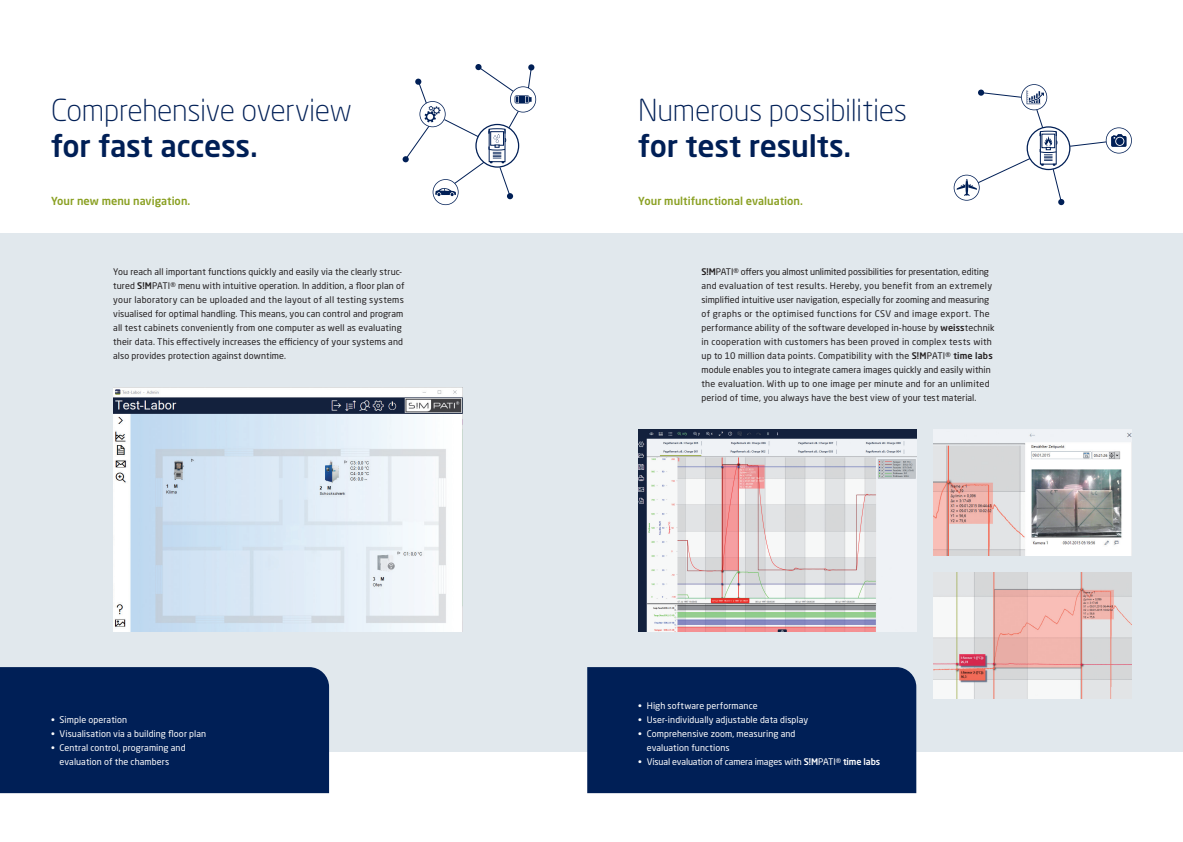
<style>
.page{position:relative;width:1183px;height:842px;background:#fff}
.page>*{position:absolute;margin:0;border:0;box-sizing:border-box;transform-origin:0 0}
.t1{font:300 30px "Neo Sans Pro";letter-spacing:-.015em;color:#001f56}
.t2{font:500 30px "Neo Sans W1 G";letter-spacing:-.01em;color:#001f56}
.t3{font:500 11px "Neo Sans W1 G";color:#8aa022}
.t4{font:9px/14px "Neo Sans W1 G";letter-spacing:.01em;color:#231f20}
.t5{font:9px/14px "Neo Sans W1 G";letter-spacing:.005em;color:#fff}
.t6{font:9px "Neo Sans W1 G";letter-spacing:-.015em;color:#fff}
.s1{font-weight:500}
</style>
<div class="page">
<div style="left:0;top:233px;width:1182px;height:518px;background:#e1e8ed"></div>
<img style="left:638px;top:429px;width:278px;height:203px">
<img style="left:113px;top:387px;width:349px;height:245px">
<img style="left:933px;top:572px;width:198px;height:126px">
<img style="left:933px;top:429px;width:198px;height:126px">
<div style="left:0;top:667px;width:329px;height:126px;background:#001f56"></div>
<div style="left:587px;top:667px;width:329px;height:126px;background:#001f56"></div>
<svg style="left:402px;top:64px;width:134px;height:141px"></svg>
<svg style="left:953px;top:84px;width:178px;height:119px"></svg>
<h1 class="t1" style="left:51px;top:92px;width:302px">Comprehensive overview</h1>
<h1 class="t2" style="left:51px;top:127px;width:208px">for fast access.</h1>
<p class="t3" style="left:51px;top:194px;width:141px">Your new menu navigation.</p>
<p class="t4" style="left:113px;top:265px;width:293px">You reach all important functions quickly and easily via the clearly struc&shy;tured <span class="s1">S!M</span>PATI® menu with intuitive operation. In addition, a floor plan of your laboratory can be uploaded and the layout of all testing systems visualised for optimal handling. This means, you can control and program all test cabinets conveniently from one computer as well as evaluating their data. This effectively increases the efficiency of your systems and also provides protection against downtime.</p>
<p class="t5" style="left:51px;top:713px;width:78px">• Simple operation</p>
<p class="t5" style="left:51px;top:727px;width:157px">• Visualisation via a building floor plan</p>
<p class="t5" style="left:60px;top:741px;width:127px;text-indent:-9px">• Central control, programing and evaluation of the chambers</p>
<h1 class="t1" style="left:638px;top:92px;width:270px">Numerous possibilities</h1>
<h1 class="t2" style="left:638px;top:127px;width:214px">for test results.</h1>
<p class="t3" style="left:638px;top:194px;width:166px">Your multifunctional evaluation.</p>
<p class="t4" style="left:701px;top:265px;width:294px"><span class="s1">S!M</span>PATI® offers you almost unlimited possibilities for presentation, editing and evaluation of test results. Hereby, you benefit from an extremely simplified intuitive user navigation, especially for zooming and measuring of graphs or the optimised functions for CSV and image export. The performance ability of the software developed in-house by <span class="s1">weiss</span>technik in cooperation with customers has been proved in complex tests with up to 10 million data points. Compatibility with the <span class="s1">S!M</span>PATI® <span class="s1">time labs </span>module enables you to integrate camera images quickly and easily within the evaluation. With up to one image per minute and for an unlimited period of time, you always have the best view of your test material.</p>
<p class="t5" style="left:638px;top:699px;width:121px">• High software performance</p>
<p class="t5" style="left:638px;top:713px;width:171px">• User-individually adjustable data display</p>
<p class="t5" style="left:646px;top:727px;width:150px;text-indent:-9px">• Comprehensive zoom, measuring and evaluation functions</p>
<p class="t6" style="left:638px;top:756px;width:243px">• Visual evaluation of camera images with <span class="s1">S!M</span>PATI® <span class="s1">time labs</span></p>
</div>
